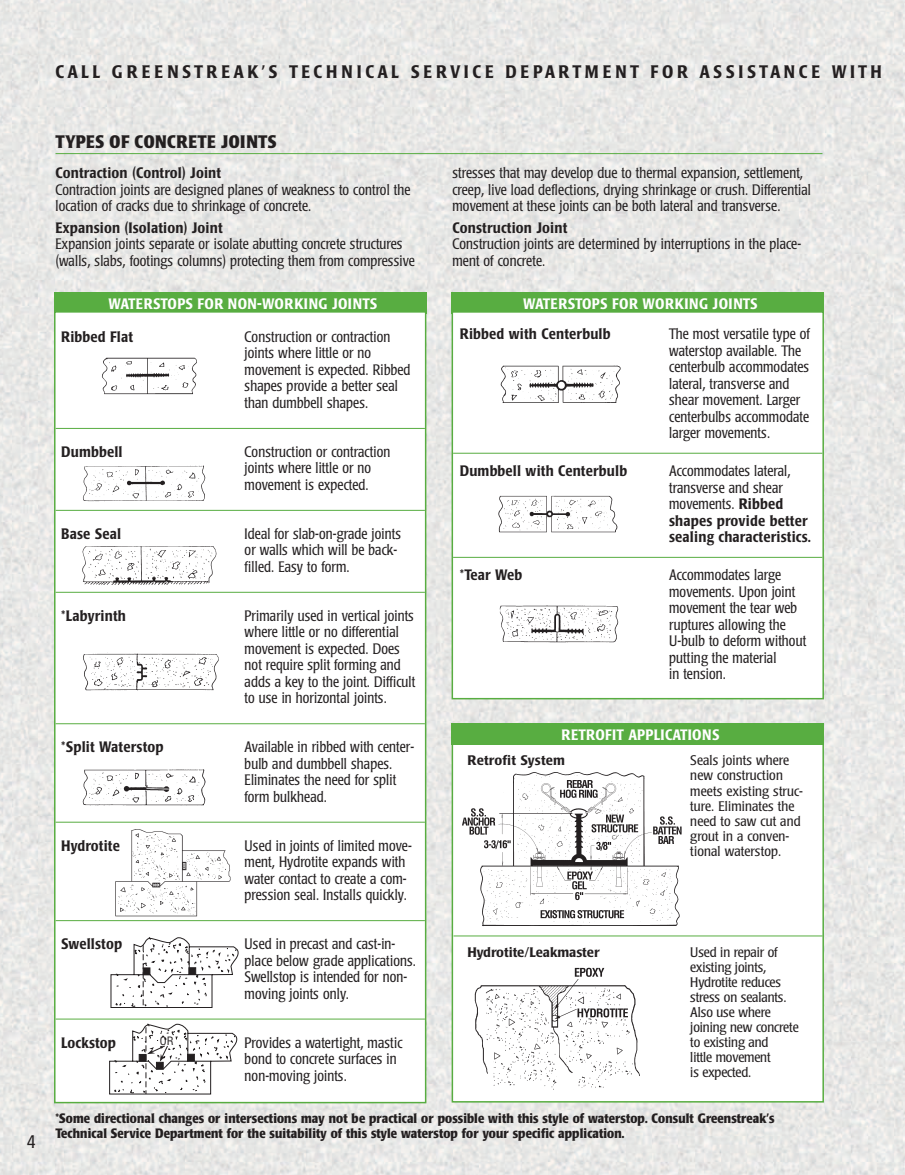
<style>
.page{position:relative;width:905px;height:1175px;background:#fff}
.page>*{position:absolute;margin:0;border:0;box-sizing:border-box;transform-origin:0 0}
.t1{font:500 condensed 18px "Poppl Laudatio";letter-spacing:.195em;color:#231f20}
.t2{font:700 condensed 18px "Poppl Laudatio";letter-spacing:.03em;color:#231f20}
.t3{font:300 condensed 18px "Poppl Laudatio";color:#231f20}
.t4{font:300 condensed 15px/16.5px "Poppl Laudatio";letter-spacing:.01em;color:#231f20}
.t5{font:500 condensed 15px "Poppl Laudatio";letter-spacing:.01em;color:#231f20}
.t6{font:500 condensed 15px "Poppl Laudatio";letter-spacing:.03em;color:#fff}
.t7{font:300 condensed 13.65px/15.1px "Poppl Laudatio";letter-spacing:-.005em;color:#231f20;scale:1.09 1}
.t8{font:500 condensed 13.65px "Poppl Laudatio";letter-spacing:-.005em;color:#231f20;scale:1.09 1}
.t9{font:700 condensed 13.5px/15px "Poppl Laudatio";letter-spacing:.01em;color:#231f20}
.t10{font:condensed 11.25px "Helvetica";color:#231f20}
.s1{font-weight:500}
</style>
<div class="page">
<div style="left:0;top:0;width:904px;height:1174px;background:#e8e8e6"></div>
<hr style="left:56px;top:153px;width:766px;height:1px;background:#58ad41">
<div style="left:451px;top:292px;width:372px;height:22px;background:#58ad41"></div>
<div style="left:54px;top:292px;width:372px;height:22px;background:#58ad41"></div>
<div style="left:452px;top:312px;width:371px;height:386px;background:#fff"></div>
<hr style="left:453px;top:453px;width:369px;height:1px;background:#58ad41">
<hr style="left:453px;top:557px;width:369px;height:1px;background:#58ad41">
<div style="left:451px;top:311px;width:373px;height:388px;border:2px solid #58ad41"></div>
<div style="left:55px;top:312px;width:370px;height:790px;background:#fff"></div>
<hr style="left:56px;top:428px;width:369px;height:1px;background:#58ad41">
<hr style="left:56px;top:510px;width:369px;height:1px;background:#58ad41">
<hr style="left:56px;top:592px;width:369px;height:1px;background:#58ad41">
<hr style="left:56px;top:723px;width:369px;height:1px;background:#58ad41">
<hr style="left:56px;top:821px;width:369px;height:1px;background:#58ad41">
<hr style="left:56px;top:920px;width:369px;height:1px;background:#58ad41">
<hr style="left:56px;top:1018px;width:369px;height:1px;background:#58ad41">
<div style="left:54px;top:311px;width:372px;height:792px;border:2px solid #58ad41"></div>
<img style="left:82px;top:769px;width:124px;height:37px">
<img style="left:115px;top:829px;width:116px;height:87px">
<svg style="left:110px;top:937px;width:129px;height:71px"></svg>
<svg style="left:109px;top:1023px;width:128px;height:71px"></svg>
<img style="left:500px;top:365px;width:121px;height:38px">
<img style="left:498px;top:495px;width:120px;height:38px">
<img style="left:499px;top:605px;width:120px;height:38px">
<img style="left:102px;top:357px;width:95px;height:38px">
<img style="left:83px;top:465px;width:123px;height:37px">
<img style="left:82px;top:546px;width:135px;height:39px">
<img style="left:83px;top:652px;width:136px;height:39px">
<div style="left:452px;top:725px;width:371px;height:376px;background:#fff"></div>
<div style="left:451px;top:724px;width:373px;height:378px;border:2px solid #58ad41"></div>
<div style="left:451px;top:723px;width:372px;height:22px;background:#58ad41"></div>
<img style="left:462px;top:772px;width:220px;height:155px">
<img style="left:474px;top:967px;width:165px;height:123px">
<hr style="left:453px;top:935px;width:369px;height:1px;background:#58ad41">
<p class="t1" style="left:56px;top:65px;width:827px">CALL GREENSTREAK’S TECHNICAL SERVICE DEPARTMENT FOR ASSISTANCE WITH</p>
<p class="t3" style="left:27px;top:1135px;width:10px">4</p>
<p class="t2" style="left:56px;top:135px;width:222px">TYPES OF CONCRETE JOINTS</p>
<p class="t5" style="left:56px;top:167px;width:167px">Contraction (Control) Joint</p>
<p class="t4" style="left:56px;top:182px;width:356px">Contraction joints are designed planes of weakness to control the location of cracks due to shrinkage of concrete.</p>
<p class="t5" style="left:56px;top:222px;width:169px">Expansion (Isolation) Joint</p>
<p class="t4" style="left:56px;top:237px;width:361px">Expansion joints separate or isolate abutting concrete structures (walls, slabs, footings columns) protecting them from compressive</p>
<p class="t4" style="left:452px;top:166px;width:360px">stresses that may develop due to thermal expansion, settlement, creep, live load deflections, drying shrinkage or crush. Differential movement at these joints can be both lateral and transverse.</p>
<p class="t5" style="left:452px;top:222px;width:116px">Construction Joint</p>
<p class="t4" style="left:452px;top:237px;width:350px">Construction joints are determined by interruptions in the place&shy;ment of concrete.</p>
<p class="t6" style="left:109px;top:297px;width:270px">WATERSTOPS FOR NON-WORKING JOINTS</p>
<p class="t6" style="left:523px;top:297px;width:236px">WATERSTOPS FOR WORKING JOINTS</p>
<p class="t5" style="left:460px;top:328px;width:152px">Ribbed with Centerbulb</p>
<p class="t4" style="left:669px;top:327px;width:142px">The most versatile type of waterstop available. The centerbulb accommodates lateral, transverse and shear movement. Larger centerbulbs accommodate larger movements.</p>
<p class="t5" style="left:460px;top:465px;width:169px">Dumbbell with Centerbulb</p>
<p class="t4" style="left:669px;top:464px;width:143px">Accommodates lateral, transverse and shear movements. <span class="s1">Ribbed shapes provide better sealing characteristics.</span></p>
<p class="t5" style="left:460px;top:569px;width:64px">*Tear Web</p>
<p class="t4" style="left:669px;top:568px;width:138px">Accommodates large movements. Upon joint movement the tear web ruptures allowing the<br>U-bulb to deform without putting the material<br>in tension.</p>
<p class="t5" style="left:61px;top:331px;width:73px">Ribbed Flat</p>
<p class="t4" style="left:244px;top:330px;width:167px">Construction or contraction joints where little or no movement is expected. Ribbed shapes provide a better seal than dumbbell shapes.</p>
<p class="t5" style="left:61px;top:446px;width:63px">Dumbbell</p>
<p class="t4" style="left:244px;top:444px;width:147px">Construction or contraction joints where little or no movement is expected.</p>
<p class="t5" style="left:61px;top:527px;width:61px">Base Seal</p>
<p class="t4" style="left:244px;top:526px;width:158px">Ideal for slab-on-grade joints or walls which will be back&shy;filled. Easy to form.</p>
<p class="t5" style="left:61px;top:609px;width:66px">*Labyrinth</p>
<p class="t4" style="left:244px;top:608px;width:172px">Primarily used in vertical joints where little or no differential movement is expected. Does not require split forming and adds a key to the joint. Difficult to use in horizontal joints.</p>
<p class="t5" style="left:61px;top:741px;width:104px">*Split Waterstop</p>
<p class="t4" style="left:244px;top:740px;width:171px">Available in ribbed with center&shy;bulb and dumbbell shapes.<br>Eliminates the need for split form bulkhead.</p>
<p class="t5" style="left:61px;top:839px;width:60px">Hydrotite</p>
<p class="t4" style="left:244px;top:838px;width:169px">Used in joints of limited move&shy;ment, Hydrotite expands with water contact to create a com&shy;pression seal. Installs quickly.</p>
<p class="t5" style="left:61px;top:938px;width:62px">Swellstop</p>
<p class="t4" style="left:244px;top:936px;width:173px">Used in precast and cast-in&shy;place below grade applications.<br>Swellstop is intended for non&shy;moving joints only.</p>
<p class="t5" style="left:61px;top:1036px;width:56px">Lockstop</p>
<p class="t4" style="left:244px;top:1035px;width:159px">Provides a watertight, mastic bond to concrete surfaces in non-moving joints.</p>
<p class="t9" style="left:56px;top:1111px;width:720px">*Some directional changes or intersections may not be practical or possible with this style of waterstop. Consult Greenstreak’s<br>Technical Service Department for the suitability of this style waterstop for your specific application.</p>
<p class="t6" style="left:561px;top:728px;width:160px">RETROFIT APPLICATIONS</p>
<p class="t8" style="left:467px;top:755px;width:91px">Retrofit System</p>
<p class="t7" style="left:690px;top:754px;width:105px">Seals joints where new construction meets existing struc&shy;ture. Eliminates the need to saw cut and grout in a conven&shy;tional waterstop.</p>
<p class="t7" style="left:690px;top:945px;width:101px">Used in repair of existing joints,<br>Hydrotite reduces stress on sealants.<br>Also use where joining new concrete to existing and<br>little movement<br>is expected.</p>
<p class="t8" style="left:467px;top:947px;width:123px">Hydrotite/Leakmaster</p>
<p class="t10" style="left:160px;top:1036px;width:15px">OR</p>
</div>
